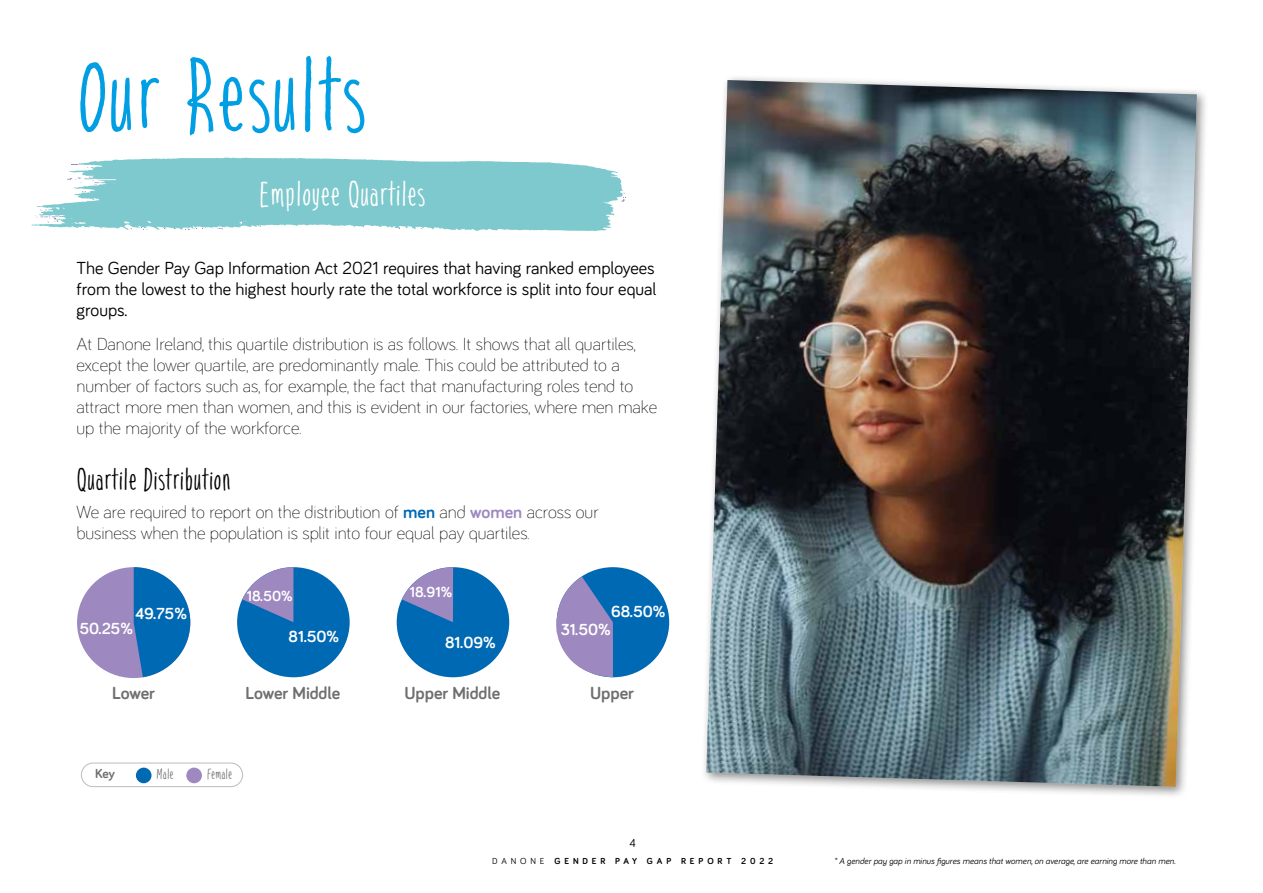
<style>
.page{position:relative;width:1263px;height:893px;background:#fff}
.page>*{position:absolute;margin:0;border:0;box-sizing:border-box;transform-origin:0 0}
.t1{font:108px "Soft Rocks";color:#009fe3}
.t2{font:36px "Soft Rocks";color:#fff}
.t3{font:31.5px "Soft Rocks";color:#000}
.t4{font:300 18px/21px "Bariol";color:#000}
.t5{font:18px/21px "Bariol";color:#000;text-align:justify}
.t6{font:700 18px "Bariol";color:#706f6f}
.t7{font:700 16.5px "Bariol";color:#fff}
.t8{font:700 15px "Bariol";color:#fff}
.t9{font:15px "Soft Rocks";color:#706f6f}
.t10{font:700 13.5px "Bariol";color:#706f6f}
.t11{font:12px "Bariol";color:#000}
.t12{font:italic 9px "Bariol";color:#000}
.t13{font:700 9px "Bariol";letter-spacing:.43em;color:#000}
.s1{font-weight:700;color:#0069b4}
.s2{font-weight:700;color:#9d88bf}
.s3{font-weight:400}
</style>
<div class="page">
<div style="left:397px;top:567px;width:112px;height:110px;background:#0069b4;border-radius:50%"></div>
<svg style="left:402px;top:567px;width:51px;height:55px"></svg>
<div style="left:77px;top:567px;width:113px;height:111px;background:#9d88bf;border-radius:50%"></div>
<div style="left:237px;top:567px;width:113px;height:110px;background:#0069b4;border-radius:50%"></div>
<div style="left:557px;top:567px;width:112px;height:110px;background:#0069b4;border-radius:50%"></div>
<svg style="left:556px;top:577px;width:57px;height:100px"></svg>
<svg style="left:32px;top:157px;width:594px;height:74px"></svg>
<svg style="left:134px;top:567px;width:56px;height:110px"></svg>
<svg style="left:242px;top:567px;width:51px;height:55px"></svg>
<div style="left:700px;top:74px;width:508px;height:725px;background:#000;opacity:.45"></div>
<img style="left:706px;top:80px;width:491px;height:707px">
<div style="left:81px;top:763px;width:162px;height:24px;border:1px solid #bcbcbc;border-radius:12px"></div>
<div style="left:136px;top:768px;width:16px;height:15px;background:#0069b4;border-radius:50%"></div>
<div style="left:186px;top:768px;width:16px;height:15px;background:#9d88bf;border-radius:50%"></div>
<h1 class="t1" style="left:77px;top:28px;width:291px">Our Results</h1>
<h2 class="t2" style="left:259px;top:171px;width:168px">Employee Quartiles</h2>
<p class="t5" style="left:77px;top:256px;width:581px">The Gender Pay Gap Information Act 2021 requires that having ranked employees from the lowest to the highest hourly rate the total workforce is split into four equal groups.</p>
<p class="t4" style="left:77px;top:332px;width:582px">At Danone Ireland, this quartile distribution is as follows. It shows that all quartiles, except the lower quartile, are predominantly male. This could be attributed to a number of factors such as, for example, the fact that manufacturing roles tend to attract more men than women, and this is evident in our factories, where men make up the majority of the workforce.</p>
<h3 class="t3" style="left:77px;top:460px;width:156px">Quartile Distribution</h3>
<p class="t4" style="left:77px;top:501px;width:524px">We are required to report on the distribution of <span class="s1">men</span> and <span class="s2">women</span> across our business when the population is split into four equal pay quartiles.</p>
<p class="t8" style="left:247px;top:585px;width:47px">18.50%</p>
<p class="t8" style="left:410px;top:582px;width:44px">18.91%</p>
<p class="t7" style="left:135px;top:602px;width:53px">49.75%</p>
<p class="t7" style="left:611px;top:600px;width:56px">68.50%</p>
<p class="t7" style="left:80px;top:617px;width:55px">50.25%</p>
<p class="t7" style="left:289px;top:625px;width:52px">81.50%</p>
<p class="t7" style="left:445px;top:631px;width:52px">81.09%</p>
<p class="t7" style="left:561px;top:618px;width:52px">31.50%</p>
<p class="t6" style="left:112px;top:680px;width:44px">Lower</p>
<p class="t6" style="left:245px;top:680px;width:96px">Lower Middle</p>
<p class="t6" style="left:404px;top:680px;width:97px">Upper Middle</p>
<p class="t6" style="left:590px;top:680px;width:45px">Upper</p>
<p class="t10" style="left:95px;top:764px;width:21px">Key</p>
<p class="t9" style="left:157px;top:765px;width:19px">Male</p>
<p class="t9" style="left:207px;top:765px;width:27px">Female</p>
<p class="t11" style="left:629px;top:834px;width:8px">4</p>
<p class="t13" style="left:492px;top:854px;width:282px"><span class="s3">DANONE</span> GENDER PAY GAP REPORT 2022</p>
<p class="t12" style="left:834px;top:854px;width:343px">* A gender pay gap in minus figures means that women, on average, are earning more than men.</p>
</div>
